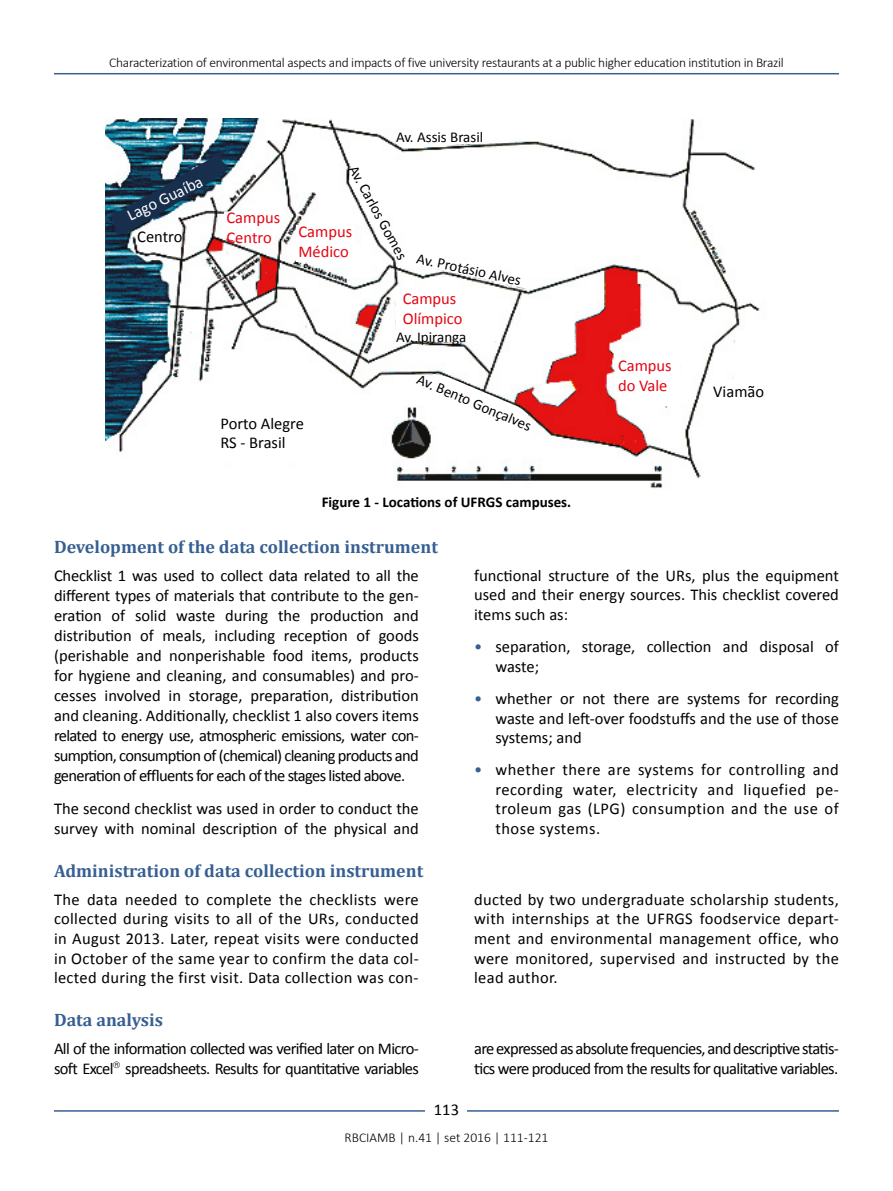
<style>
.page{position:relative;width:893px;height:1191px;background:#fff}
.page>*{position:absolute;margin:0;border:0;box-sizing:border-box;transform-origin:0 0}
.t1{font:700 18px "Cambria";color:#365f92}
.t2{font:16.5px/19.5px "Calibri";color:#000;text-align:justify}
.t3{font:16.5px/19.5px "Calibri";letter-spacing:-.04em;color:#000}
.t4{font:16.5px/19.8px "Calibri";color:#e30613}
.t5{font:16.5px "Calibri";color:#fff}
.t6{font:15px "Calibri";color:#000}
.t7{font:700 15px "Calibri";color:#000}
.t8{font:300 13.5px "Calibri";letter-spacing:-.02em;color:#000}
.t9{font:300 13.5px "Calibri";color:#000}
.s1{color:#365f92}
</style>
<div class="page">
<hr style="left:54px;top:73px;width:785px;height:1px;background:#365f92">
<hr style="left:54px;top:1110px;width:785px;height:1px;background:#365f92">
<div style="left:426px;top:1096px;width:41px;height:26px;background:#fff"></div>
<img style="left:106px;top:118px;width:654px;height:371px">
<div style="left:297px;top:225px;width:57px;height:36px;background:#fff"></div>
<svg style="left:421px;top:374px;width:107px;height:50px"></svg>
<img style="left:111px;top:155px;width:175px;height:93px">
<svg style="left:396px;top:125px;width:81px;height:23px"></svg>
<div style="left:183px;top:401px;width:172px;height:60px;background:#fff"></div>
<div style="left:616px;top:359px;width:63px;height:35px;background:#fff"></div>
<div style="left:709px;top:380px;width:61px;height:27px;background:#fff"></div>
<svg style="left:349px;top:167px;width:179px;height:180px"></svg>
<p class="t8" style="left:109px;top:54px;width:676px">Characterization of environmental aspects and impacts of five university restaurants at a public higher education institution in Brazil</p>
<p class="t5" style="left:123px;top:206px;width:84px;rotate:-26deg">Lago Guaíba</p>
<p class="t2" style="left:137px;top:226px;width:47px">Centro</p>
<p class="t4" style="left:226px;top:207px;width:55px">Campus<br>Centro</p>
<p class="t6" style="left:396px;top:127px;width:89px">Av. Assis Brasil</p>
<p class="t6" style="left:362px;top:161px;width:106px;rotate:61deg">Av. Carlos Gomes</p>
<p class="t4" style="left:298px;top:221px;width:55px">Campus<br>Médico</p>
<p class="t6" style="left:419px;top:248px;width:108px;rotate:12deg">Av. Protásio Alves</p>
<p class="t4" style="left:403px;top:288px;width:61px">Campus<br>Olímpico</p>
<p class="t6" style="left:396px;top:327px;width:72px">Av. Ipiranga</p>
<p class="t2" style="left:220px;top:414px;width:85px;line-height:18.8px">Porto Alegre<br>RS - Brasil</p>
<p class="t4" style="left:618px;top:355px;width:55px">Campus do Vale</p>
<p class="t6" style="left:422px;top:369px;width:124px;rotate:23deg">Av. Bento Gonçalves</p>
<p class="t2" style="left:713px;top:381px;width:52px">Viamão</p>
<p class="t7" style="left:322px;top:492px;width:251px">Figure 1 - Locations of UFRGS campuses.</p>
<p class="t1" style="left:54px;top:534px;width:385px">Development of the data collection instrument</p>
<p class="t2" style="left:54px;top:565px;width:366px;line-height:20.1px">Checklist 1 was used to collect data related to all the different types of materials that contribute to the gen&shy;eration of solid waste during the production and distribution of meals, including reception of goods (perishable and nonperishable food items, products for hygiene and cleaning, and consumables) and pro&shy;cesses involved in storage, preparation, distribution and cleaning. Additionally, checklist 1 also covers items related to energy use, atmospheric emissions, water con&shy;sumption, consumption of (chemical) cleaning products and generation of effluents for each of the stages listed above.</p>
<p class="t2" style="left:54px;top:798px;width:366px;line-height:20.1px">The second checklist was used in order to conduct the survey with nominal description of the physical and</p>
<p class="t2" style="left:474px;top:565px;width:366px">functional structure of the URs, plus the equipment used and their energy sources. This checklist covered items such as:</p>
<p class="t2" style="left:495px;top:637px;width:345px;text-indent:-21px"><span class="s1">•</span> separation, storage, collection and disposal of waste;</p>
<p class="t2" style="left:495px;top:689px;width:345px;text-indent:-21px"><span class="s1">•</span> whether or not there are systems for recording waste and left-over foodstuffs and the use of those systems; and</p>
<p class="t2" style="left:495px;top:760px;width:345px;text-indent:-21px"><span class="s1">•</span> whether there are systems for controlling and recording water, electricity and liquefied pe&shy;troleum gas (LPG) consumption and the use of those systems.</p>
<p class="t1" style="left:54px;top:858px;width:371px">Administration of data collection instrument</p>
<p class="t2" style="left:54px;top:889px;width:366px">The data needed to complete the checklists were collected during visits to all of the URs, conducted in August 2013. Later, repeat visits were conducted in October of the same year to confirm the data col&shy;lected during the first visit. Data collection was con-</p>
<p class="t2" style="left:474px;top:889px;width:366px">ducted by two undergraduate scholarship students, with internships at the UFRGS foodservice depart&shy;ment and environmental management office, who were monitored, supervised and instructed by the lead author.</p>
<p class="t1" style="left:54px;top:1007px;width:111px">Data analysis</p>
<p class="t3" style="left:54px;top:1038px;width:366px">All of the information collected was verified later on Micro&shy;soft Excel spreadsheets. Results for quantitative variables</p>
<p class="t3" style="left:474px;top:1038px;width:366px">are expressed as absolute frequencies, and descriptive statis&shy;tics were produced from the results for qualitative variables.</p>
<p class="t2" style="left:434px;top:1100px;width:27px">113</p>
<p class="t9" style="left:345px;top:1129px;width:205px">RBCIAMB | n.41 | set 2016 | 111-121</p>
</div>
